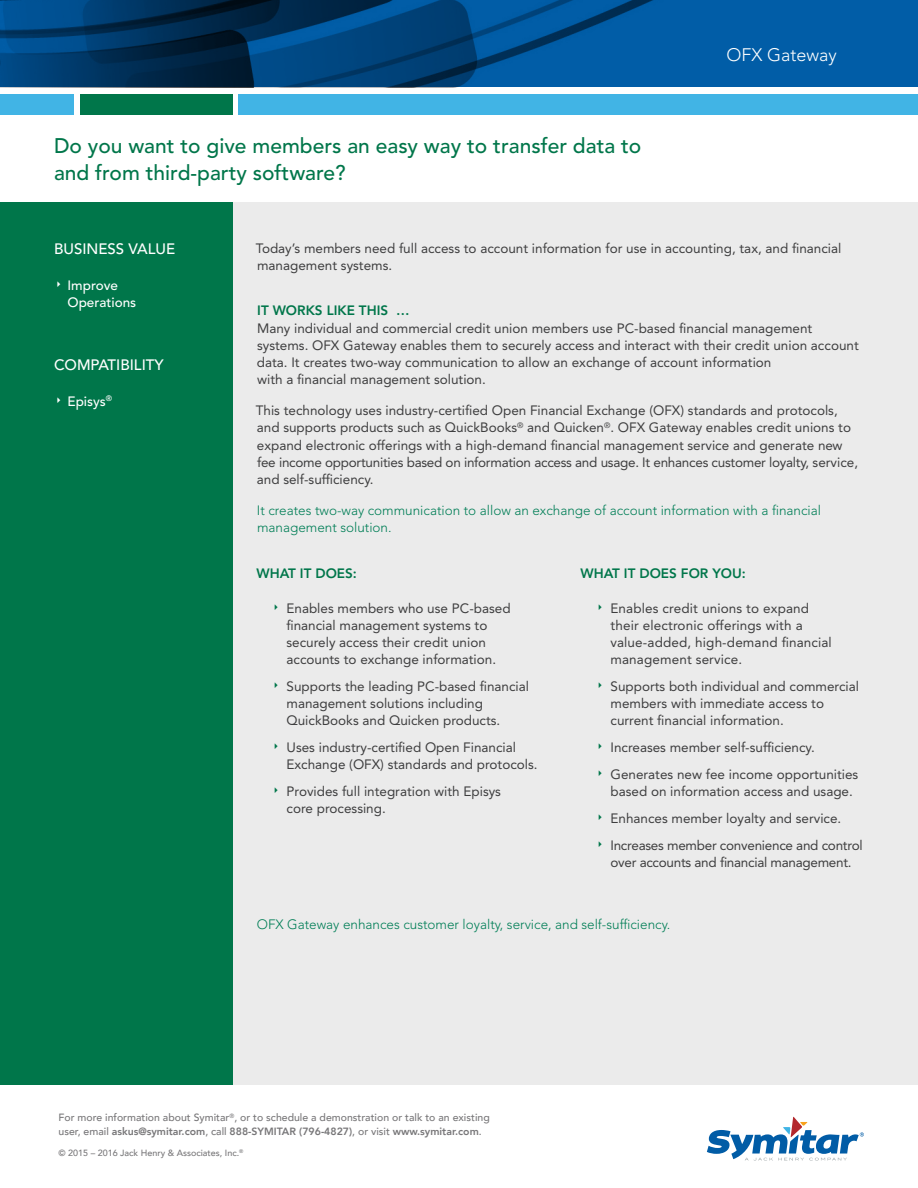
<style>
.page{position:relative;width:918px;height:1188px;background:#fff}
.page>*{position:absolute;margin:0;border:0;box-sizing:border-box;transform-origin:0 0}
.HEADLINE{font:500 21px/27px "Avenir LT Std";color:#00764a}
.PRODUCT_NAME_-_TOP_O{font:300 18px "Avenir LT Std";color:#fff}
.HEADLINE_-_SIDE_BAR{font:500 15px "Avenir LT Std";color:#fff}
.BODY_TEXT{font:13.5px/17.2px "Avenir LT Std";color:#3e3e3f}
.CALL_OUT{font:300 13.5px/17.2px "Avenir LT Std";color:#007e56}
.BODY_TEXT-2{font:13.5px/17.2px "Avenir LT Std";letter-spacing:-.02em;color:#3e3e3f}
.TEXT_HEADLINE{font:800 13.5px "Avenir LT Std";color:#00764a}
.t1{font:500 13.5px/17.2px "Avenir LT Std";color:#fff}
.t2{font:500 10.5px/13.5px "Avenir";color:#787779}
.t3{font:500 9px "Avenir";color:#787779}
.s1{font-weight:800}
</style>
<div class="page">
<div style="left:0;top:203px;width:918px;height:882px;background:#ebebeb"></div>
<svg style="left:707px;top:1117px;width:157px;height:44px"></svg>
<div style="left:239px;top:94px;width:679px;height:21px;background:#41b4e5"></div>
<div style="left:0;top:94px;width:74px;height:21px;background:#41b4e5"></div>
<div style="left:80px;top:94px;width:153px;height:21px;background:#00764a"></div>
<div style="left:0;top:203px;width:233px;height:882px;background:#00764a"></div>
<svg style="left:0;top:0;width:918px;height:87px;background:#004984"></svg>
<p class="HEADLINE" style="left:54px;top:133px;width:589px">Do you want to give members an easy way to transfer data to and from third-party software?</p>
<p class="PRODUCT_NAME_-_TOP_O" style="left:727px;top:44px;width:112px">OFX Gateway</p>
<p class="HEADLINE_-_SIDE_BAR" style="left:54px;top:240px;width:123px">BUSINESS VALUE</p>
<p class="t1" style="left:68px;top:277px;width:70px">Improve<br>Operations</p>
<p class="HEADLINE_-_SIDE_BAR" style="left:54px;top:356px;width:111px">COMPATIBILITY</p>
<p class="t1" style="left:68px;top:393px;width:46px">Episys<sup>®</sup></p>
<p class="BODY_TEXT" style="left:256px;top:240px;width:587px">Today’s members need full access to account information for use in accounting, tax, and financial management systems.</p>
<p class="TEXT_HEADLINE" style="left:257px;top:303px;width:154px">IT WORKS LIKE THIS …</p>
<p class="BODY_TEXT" style="left:257px;top:320px;width:603px">Many individual and commercial credit union members use PC-based financial management systems. OFX Gateway enables them to securely access and interact with their credit union account data. It creates two-way communication to allow an exchange of account information<br>with a financial management solution.</p>
<p class="BODY_TEXT" style="left:256px;top:402px;width:604px">This technology uses industry-certified Open Financial Exchange (OFX) standards and protocols, and supports products such as QuickBooks<sup>®</sup> and Quicken<sup>®</sup>. OFX Gateway enables credit unions to expand electronic offerings with a high-demand financial management service and generate new fee income opportunities based on information access and usage. It enhances customer loyalty, service, and self-sufficiency.</p>
<p class="CALL_OUT" style="left:257px;top:502px;width:566px">It creates two-way communication to allow an exchange of account information with a financial management solution.</p>
<p class="TEXT_HEADLINE" style="left:256px;top:565px;width:102px">WHAT IT DOES:</p>
<p class="BODY_TEXT" style="left:287px;top:599px;width:226px">Enables members who use PC-based financial management systems to securely access their credit union accounts to exchange information.</p>
<p class="BODY_TEXT" style="left:287px;top:678px;width:244px">Supports the leading PC-based financial management solutions including<br>QuickBooks and Quicken products.</p>
<p class="BODY_TEXT" style="left:287px;top:739px;width:253px">Uses industry-certified Open Financial<br>Exchange (OFX) standards and protocols.</p>
<p class="BODY_TEXT" style="left:287px;top:783px;width:216px">Provides full integration with Episys core processing.</p>
<p class="TEXT_HEADLINE" style="left:580px;top:565px;width:167px">WHAT IT DOES FOR YOU:</p>
<p class="BODY_TEXT" style="left:611px;top:599px;width:223px">Enables credit unions to expand their electronic offerings with a value-added, high-demand financial management service.</p>
<p class="BODY_TEXT" style="left:611px;top:678px;width:250px">Supports both individual and commercial members with immediate access to current financial information.</p>
<p class="BODY_TEXT" style="left:611px;top:739px;width:206px">Increases member self-sufficiency.</p>
<p class="BODY_TEXT" style="left:611px;top:766px;width:249px">Generates new fee income opportunities based on information access and usage.</p>
<p class="BODY_TEXT" style="left:611px;top:810px;width:232px">Enhances member loyalty and service.</p>
<p class="BODY_TEXT-2" style="left:611px;top:836px;width:254px">Increases member convenience and control over accounts and financial management.</p>
<p class="CALL_OUT" style="left:257px;top:916px;width:415px">OFX Gateway enhances customer loyalty, service, and self-sufficiency.</p>
<p class="t2" style="left:58px;top:1110px;width:433px">For more information about Symitar<sup>®</sup>, or to schedule a demonstration or talk to an existing user, email <span class="s1">askus@symitar.com</span>, call <span class="s1">888-SYMITAR (796-4827)</span>, or visit <span class="s1">www.symitar.com</span>.</p>
<p class="t3" style="left:58px;top:1145px;width:186px">© 2015 – 2016 Jack Henry &amp; Associates, Inc.<sup>®</sup></p>
</div>
